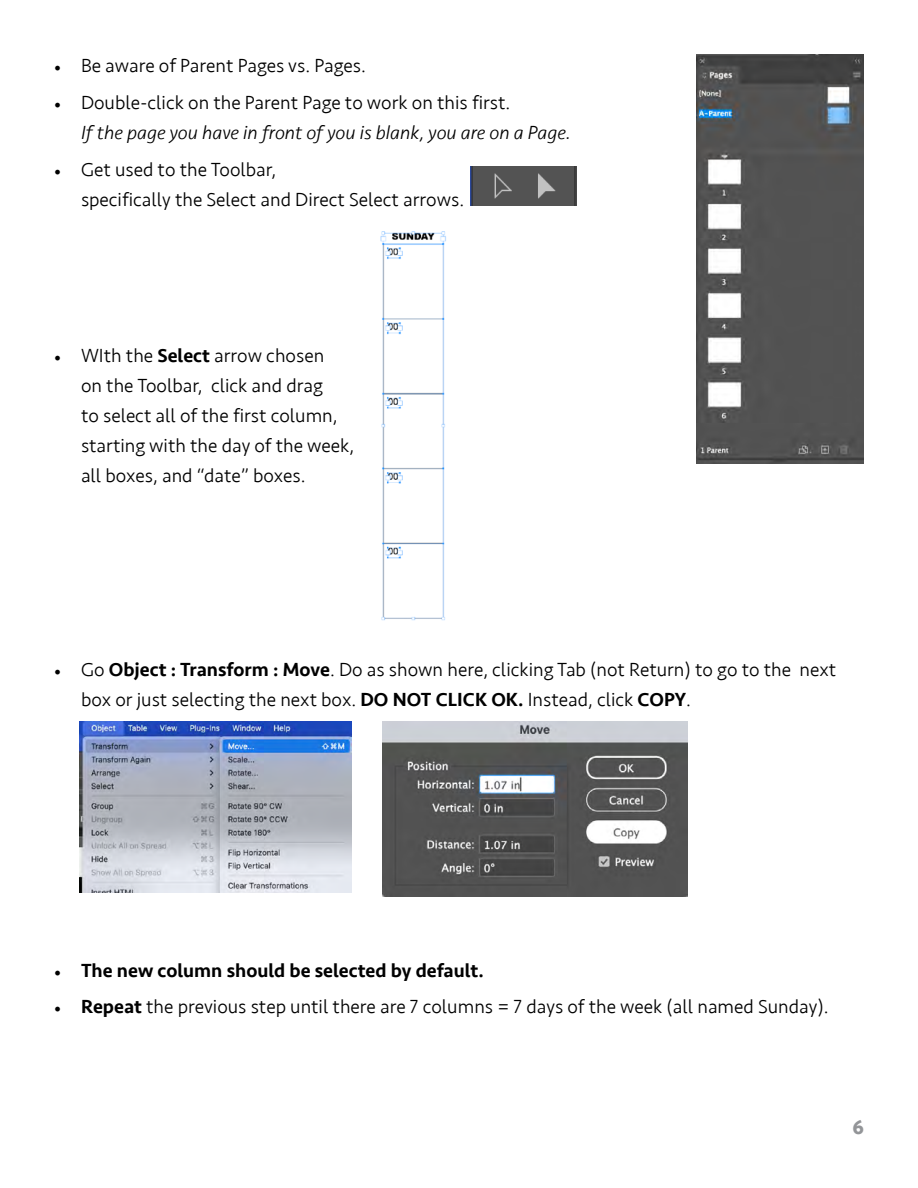
<style>
.page{position:relative;width:918px;height:1188px;background:#fff}
.page>*{position:absolute;margin:0;border:0;box-sizing:border-box;transform-origin:0 0}
.t1{font:700 21px "Seravek";color:#939598}
.t2{font:300 19.5px/30px "Seravek";color:#000}
.t3{font:italic 300 19.5px/30px "Seravek";color:#000}
.t4{font:500 19.5px "Seravek";color:#000}
.s1{font-family:"Minion Pro";font-weight:400;font-size:18px}
.s2{font-family:"Minion Pro";font-weight:400;font-style:normal;font-size:18px}
.s3{font-style:normal}
.s4{font-weight:500}
.s5{font-family:"Minion Pro";font-size:18px}
.s6{font-family:"Minion Pro";font-weight:500;font-size:18px}
</style>
<div class="page">
<img style="left:470px;top:167px;width:107px;height:39px">
<img style="left:80px;top:722px;width:272px;height:170px">
<img style="left:383px;top:721px;width:304px;height:175px">
<img style="left:696px;top:54px;width:168px;height:409px">
<img style="left:380px;top:231px;width:66px;height:390px">
<p class="t2" style="left:54px;top:51px;width:313px"><span class="s1">•</span> Be aware of Parent Pages vs. Pages.</p>
<p class="t3" style="left:81px;top:88px;width:491px;text-indent:-27px"><span class="s2">•</span> <span class="s3">Double-click on the Parent Page to work on this first.<br></span>If the page you have in front of you is blank, you are on a Page.</p>
<p class="t2" style="left:81px;top:154px;width:385px;text-indent:-27px"><span class="s1">•</span> Get used to the Toolbar,<br>specifically the Select and Direct Select arrows.</p>
<p class="t2" style="left:81px;top:341px;width:275px;text-indent:-27px"><span class="s1">•</span> WIth the <span class="s4">Select</span> arrow chosen<br>on the Toolbar, click and drag<br>to select all of the first column, starting with the day of the week, all boxes, and “date” boxes.</p>
<p class="t2" style="left:81px;top:655px;width:757px;text-indent:-27px"><span class="s1">•</span> Go <span class="s4">Object : Transform : Move</span>. Do as shown here, clicking Tab (not Return) to go to the next box or just selecting the next box. <span class="s4">DO NOT CLICK OK.</span> Instead, click <span class="s4">COPY</span>.</p>
<p class="t4" style="left:54px;top:958px;width:431px"><span class="s5">•</span> The new column should be selected by default.</p>
<p class="t2" style="left:54px;top:992px;width:776px"><span class="s6">•</span> <span class="s4">Repeat</span> the previous step until there are 7 columns = 7 days of the week (all named Sunday).</p>
<p class="t1" style="left:852px;top:1110px;width:13px">6</p>
</div>
